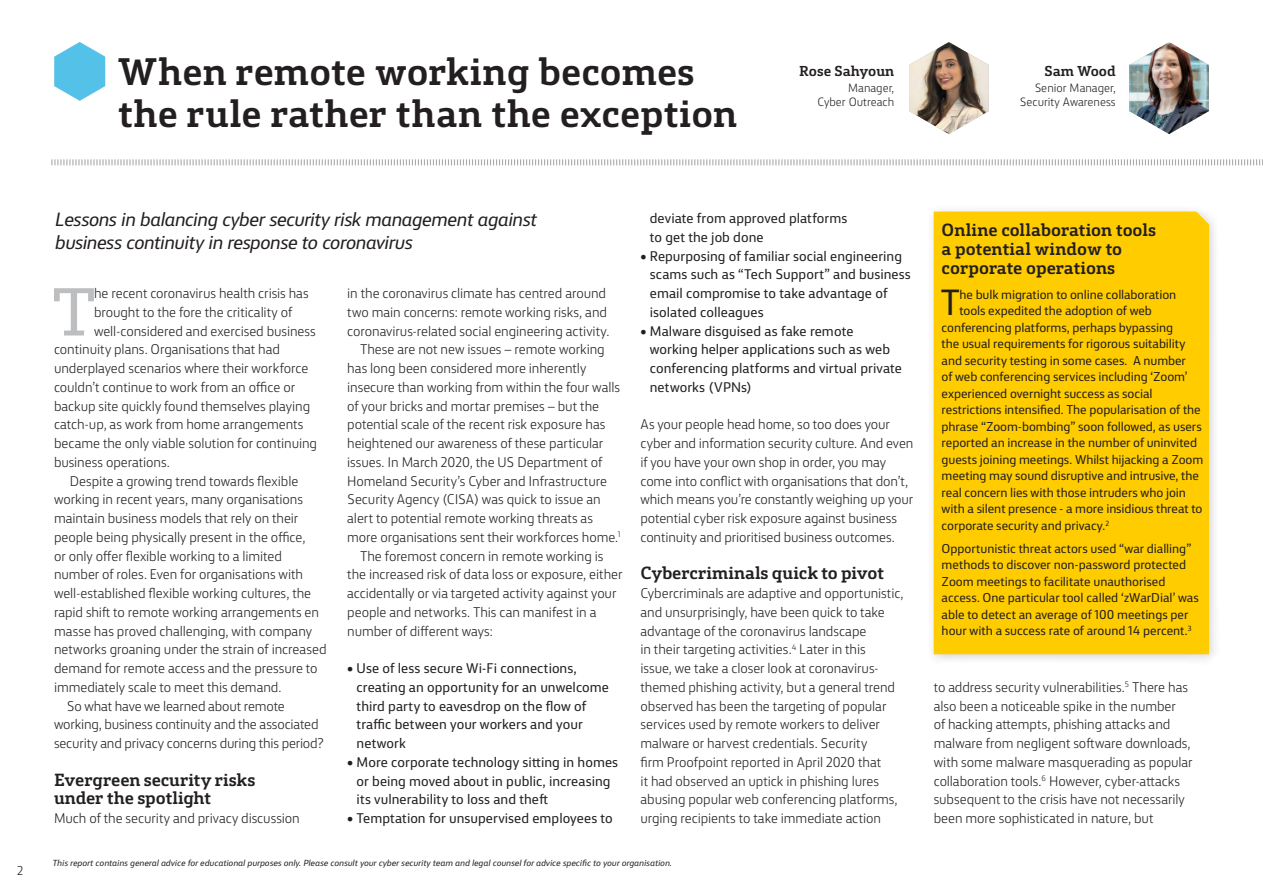
<style>
.page{position:relative;width:1263px;height:893px;background:#fff}
.page>*{position:absolute;margin:0;border:0;box-sizing:border-box;transform-origin:0 0}
.t1{font:63.6px "CBA Slab";color:#bcbec0}
.t2{font:700 36px/42px "CBA Slab";color:#231f20}
.t3{font:34.2px "CBA Sans";color:#231f20}
.t4{font:italic 18px/23.2px "CBA Sans";letter-spacing:-.03em;color:#231f20}
.t5{font:700 16.5px/18.8px "CBA Slab";letter-spacing:-.005em;color:#231f20}
.t6{font:700 13.5px "CBA Slab";color:#231f20}
.t7{font:300 13.2px/18.8px "CBA Sans";letter-spacing:-.005em;color:#231f20}
.t8{font:13.2px/18.8px "CBA Sans";letter-spacing:.005em;color:#231f20}
.t9{font:12px/16.5px "CBA Sans";letter-spacing:-.005em;color:#231f20}
.t10{font:300 12px "CBA Sans";color:#231f20}
.t11{font:300 11.25px/14.2px "CBA Sans";color:#231f20;text-align:right}
.t12{font:italic 8.25px "CBA Sans";color:#231f20}
</style>
<div class="page">
<svg style="left:51px;top:159px;width:1212px;height:7px"></svg>
<svg style="left:54px;top:42px;width:51px;height:59px"></svg>
<div style="left:927px;top:204px;width:293px;height:462px;background:#231f20;opacity:.2"></div>
<div style="left:934px;top:212px;width:275px;height:442px;background:#fc0"></div>
<img style="left:1129px;top:42px;width:80px;height:92px">
<img style="left:909px;top:42px;width:80px;height:92px">
<p class="t10" style="left:17px;top:861px;width:8px">2</p>
<h2 class="t2" style="left:118px;top:47px;width:621px">When remote working becomes the rule rather than the exception</h2>
<p class="t6" style="left:799px;top:58px;width:97px">Rose Sahyoun</p>
<p class="t11" style="left:818px;top:79px;width:78px">Manager,<br>Cyber Outreach</p>
<p class="t6" style="left:1044px;top:58px;width:73px">Sam Wood</p>
<p class="t11" style="left:1020px;top:79px;width:97px">Senior Manager,<br>Security Awareness</p>
<h3 class="t4" style="left:54px;top:206px;width:484px">Lessons in balancing cyber security risk management against business continuity in response to coronavirus</h3>
<h1 class="t1" style="left:53px;top:256px;width:44px">T</h1>
<p class="t7" style="left:94px;top:283px;width:216px">he recent coronavirus health crisis has</p>
<p class="t7" style="left:94px;top:301px;width:200px">brought to the fore the criticality of</p>
<p class="t7" style="left:94px;top:320px;width:223px">well-considered and exercised business</p>
<p class="t7" style="left:54px;top:339px;width:227px">continuity plans. Organisations that had</p>
<p class="t7" style="left:54px;top:358px;width:256px">underplayed scenarios where their workforce</p>
<p class="t7" style="left:54px;top:376px;width:243px">couldn’t continue to work from an office or</p>
<p class="t7" style="left:54px;top:395px;width:258px">backup site quickly found themselves playing</p>
<p class="t7" style="left:54px;top:414px;width:251px">catch-up, as work from home arrangements</p>
<p class="t7" style="left:54px;top:433px;width:264px">became the only viable solution for continuing</p>
<p class="t7" style="left:54px;top:451px;width:117px">business operations.</p>
<p class="t7" style="left:70px;top:470px;width:230px">Despite a growing trend towards flexible</p>
<p class="t7" style="left:54px;top:489px;width:250px">working in recent years, many organisations</p>
<p class="t7" style="left:54px;top:508px;width:246px">maintain business models that rely on their</p>
<p class="t7" style="left:54px;top:526px;width:253px">people being physically present in the office,</p>
<p class="t7" style="left:54px;top:545px;width:230px">or only offer flexible working to a limited</p>
<p class="t7" style="left:54px;top:564px;width:251px">number of roles. Even for organisations with</p>
<p class="t7" style="left:54px;top:583px;width:259px">well-established flexible working cultures, the</p>
<p class="t7" style="left:54px;top:601px;width:266px">rapid shift to remote working arrangements en</p>
<p class="t7" style="left:54px;top:620px;width:260px">masse has proved challenging, with company</p>
<p class="t7" style="left:54px;top:639px;width:274px">networks groaning under the strain of increased</p>
<p class="t7" style="left:54px;top:658px;width:265px">demand for remote access and the pressure to</p>
<p class="t7" style="left:54px;top:676px;width:229px">immediately scale to meet this demand.</p>
<p class="t7" style="left:67px;top:695px;width:220px">So what have we learned about remote</p>
<p class="t7" style="left:54px;top:714px;width:266px">working, business continuity and the associated</p>
<p class="t7" style="left:54px;top:733px;width:271px">security and privacy concerns during this period?</p>
<p class="t5" style="left:54px;top:768px;width:203px">Evergreen security risks under the spotlight</p>
<p class="t7" style="left:54px;top:808px;width:247px">Much of the security and privacy discussion</p>
<p class="t7" style="left:347px;top:283px;width:260px">in the coronavirus climate has centred around</p>
<p class="t7" style="left:347px;top:301px;width:261px">two main concerns: remote working risks, and</p>
<p class="t7" style="left:347px;top:320px;width:264px">coronavirus-related social engineering activity.</p>
<p class="t7" style="left:360px;top:339px;width:246px">These are not new issues – remote working</p>
<p class="t7" style="left:347px;top:358px;width:241px">has long been considered more inherently</p>
<p class="t7" style="left:347px;top:376px;width:274px">insecure than working from within the four walls</p>
<p class="t7" style="left:347px;top:395px;width:253px">of your bricks and mortar premises – but the</p>
<p class="t7" style="left:347px;top:414px;width:260px">potential scale of the recent risk exposure has</p>
<p class="t7" style="left:347px;top:433px;width:258px">heightened our awareness of these particular</p>
<p class="t7" style="left:347px;top:451px;width:256px">issues. In March 2020, the US Department of</p>
<p class="t7" style="left:347px;top:470px;width:261px">Homeland Security’s Cyber and Infrastructure</p>
<p class="t7" style="left:347px;top:489px;width:255px">Security Agency (CISA) was quick to issue an</p>
<p class="t7" style="left:347px;top:508px;width:247px">alert to potential remote working threats as</p>
<p class="t7" style="left:347px;top:526px;width:275px">more organisations sent their workforces home.<sup>1</sup></p>
<p class="t7" style="left:360px;top:545px;width:245px">The foremost concern in remote working is</p>
<p class="t7" style="left:347px;top:564px;width:277px">the increased risk of data loss or exposure, either</p>
<p class="t7" style="left:347px;top:583px;width:271px">accidentally or via targeted activity against your</p>
<p class="t7" style="left:347px;top:601px;width:251px">people and networks. This can manifest in a</p>
<p class="t7" style="left:347px;top:620px;width:147px">number of different ways:</p>
<p class="t8" style="left:357px;top:658px;width:254px;text-indent:-9px">• Use of less secure Wi-Fi connections, creating an opportunity for an unwelcome third party to eavesdrop on the flow of traffic between your workers and your network</p>
<p class="t8" style="left:357px;top:751px;width:263px;text-indent:-9px">• More corporate technology sitting in homes or being moved about in public, increasing its vulnerability to loss and theft</p>
<p class="t8" style="left:347px;top:808px;width:267px">• Temptation for unsupervised employees to</p>
<p class="t8" style="left:650px;top:208px;width:199px">deviate from approved platforms to get the job done</p>
<p class="t8" style="left:650px;top:245px;width:262px;text-indent:-9px">• Repurposing of familiar social engineering scams such as “Tech Support” and business email compromise to take advantage of isolated colleagues</p>
<p class="t8" style="left:650px;top:320px;width:254px;text-indent:-9px">• Malware disguised as fake remote working helper applications such as web conferencing platforms and virtual private networks (VPNs)</p>
<p class="t7" style="left:640px;top:414px;width:274px">As your people head home, so too does your cyber and information security culture. And even if you have your own shop in order, you may come into conflict with organisations that don’t, which means you’re constantly weighing up your potential cyber risk exposure against business continuity and prioritised business outcomes.</p>
<p class="t5" style="left:640px;top:562px;width:245px">Cybercriminals quick to pivot</p>
<p class="t7" style="left:640px;top:583px;width:265px">Cybercriminals are adaptive and opportunistic, and unsurprisingly, have been quick to take advantage of the coronavirus landscape<br>in their targeting activities.<sup>4</sup> Later in this<br>issue, we take a closer look at coronavirus&shy;themed phishing activity, but a general trend observed has been the targeting of popular services used by remote workers to deliver malware or harvest credentials. Security<br>firm Proofpoint reported in April 2020 that<br>it had observed an uptick in phishing lures abusing popular web conferencing platforms, urging recipients to take immediate action</p>
<p class="t12" style="left:52px;top:856px;width:621px">This report contains general advice for educational purposes only. Please consult your cyber security team and legal counsel for advice specific to your organisation.</p>
<p class="t5" style="left:942px;top:219px;width:216px">Online collaboration tools a potential window to corporate operations</p>
<h3 class="t3" style="left:940px;top:273px;width:21px">T</h3>
<p class="t9" style="left:959px;top:285px;width:218px">he bulk migration to online collaboration</p>
<p class="t9" style="left:959px;top:302px;width:194px">tools expedited the adoption of web</p>
<p class="t9" style="left:941px;top:318px;width:233px">conferencing platforms, perhaps bypassing</p>
<p class="t9" style="left:941px;top:335px;width:245px">the usual requirements for rigorous suitability</p>
<p class="t9" style="left:941px;top:351px;width:246px">and security testing in some cases. A number</p>
<p class="t9" style="left:941px;top:368px;width:248px">of web conferencing services including ‘Zoom’</p>
<p class="t9" style="left:941px;top:384px;width:212px">experienced overnight success as social</p>
<p class="t9" style="left:941px;top:401px;width:261px">restrictions intensified. The popularisation of the</p>
<p class="t9" style="left:941px;top:417px;width:262px">phrase “Zoom-bombing” soon followed, as users</p>
<p class="t9" style="left:941px;top:434px;width:257px">reported an increase in the number of uninvited</p>
<p class="t9" style="left:941px;top:450px;width:263px">guests joining meetings. Whilst hijacking a Zoom</p>
<p class="t9" style="left:941px;top:467px;width:259px">meeting may sound disruptive and intrusive, the</p>
<p class="t9" style="left:941px;top:483px;width:246px">real concern lies with those intruders who join</p>
<p class="t9" style="left:941px;top:500px;width:262px">with a silent presence - a more insidious threat to</p>
<p class="t9" style="left:941px;top:516px;width:169px">corporate security and privacy.<sup>2</sup></p>
<p class="t9" style="left:942px;top:539px;width:259px">Opportunistic threat actors used “war dialling” methods to discover non-password protected Zoom meetings to facilitate unauthorised access. One particular tool called ‘zWarDial’ was able to detect an average of 100 meetings per hour with a success rate of around 14 percent.<sup>3</sup></p>
<p class="t7" style="left:934px;top:676px;width:260px">to address security vulnerabilities.<sup>5</sup> There has also been a noticeable spike in the number<br>of hacking attempts, phishing attacks and malware from negligent software downloads, with some malware masquerading as popular collaboration tools.<sup>6</sup> However, cyber-attacks subsequent to the crisis have not necessarily been more sophisticated in nature, but</p>
</div>
